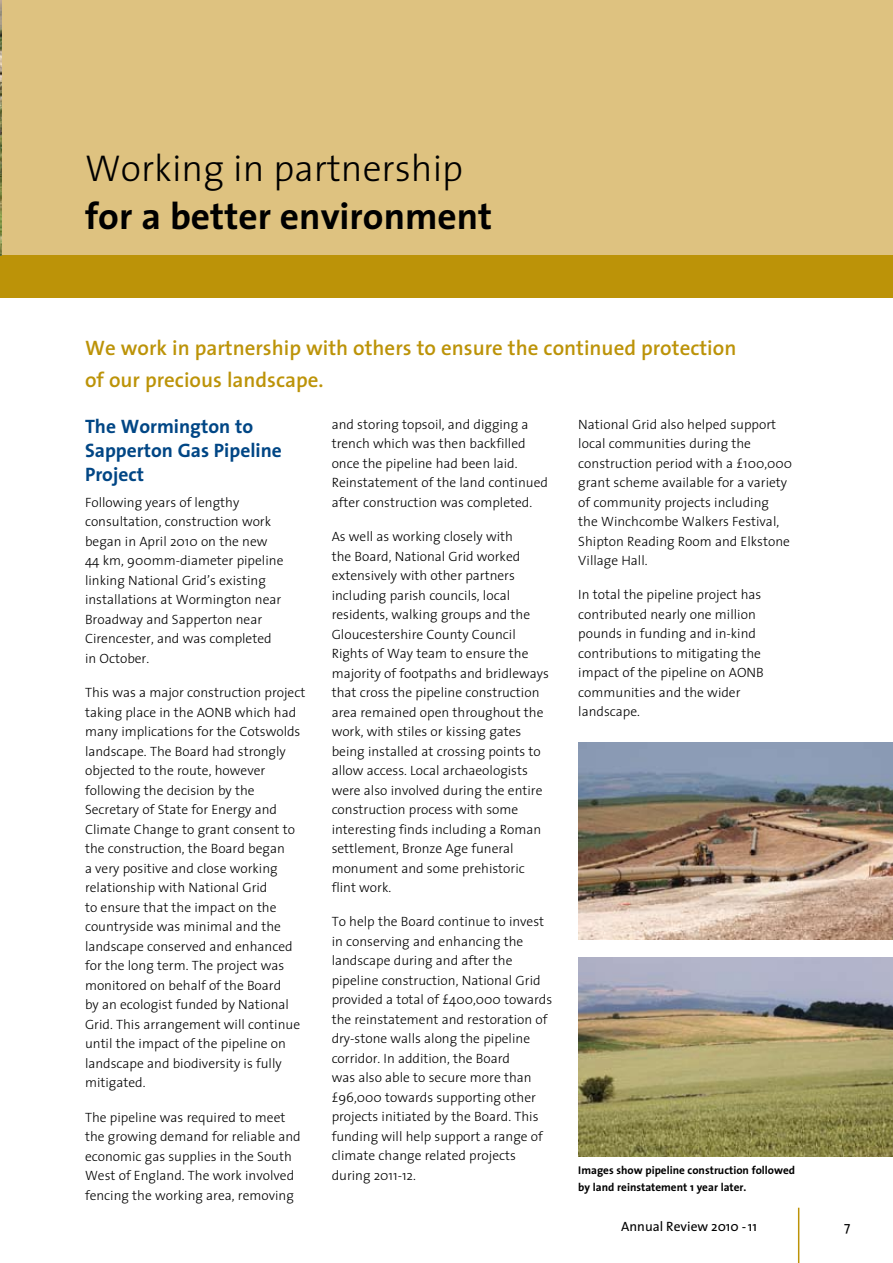
<style>
.page{position:relative;width:893px;height:1263px;background:#fff}
.page>*{position:absolute;margin:0;border:0;box-sizing:border-box;transform-origin:0 0}
.t1{font:700 37.5px "The Sans";color:#000}
.t2{font:300 37.5px "The Sans";color:#000}
.t3{font:600 21px/31.5px "The Sans";color:#bc9308}
.t4{font:700 19.5px/24px "The Sans";color:#004685}
.t5{font:300 13.5px/19.5px "The Sans";color:#000}
.t6{font:13.5px "The Sans";color:#000}
.t7{font:700 11.25px/16.5px "The Sans";color:#000}
</style>
<div class="page">
<div style="left:0;top:0;width:893px;height:298px;background:#dec280"></div>
<div style="left:0;top:255px;width:893px;height:43px;background:#bc9308"></div>
<hr style="left:798px;top:1208px;width:1px;height:55px;background:#bc9308">
<img style="left:0;top:0;width:2px;height:255px">
<img style="left:578px;top:957px;width:315px;height:199px">
<img style="left:578px;top:742px;width:315px;height:198px">
<h1 class="t2" style="left:85px;top:137px;width:380px">Working in partnership</h1>
<h1 class="t1" style="left:85px;top:185px;width:409px">for a better environment</h1>
<h2 class="t3" style="left:85px;top:332px;width:653px">We work in partnership with others to ensure the continued protection of our precious landscape.</h2>
<p class="t5" style="left:332px;top:414px;width:218px">and storing topsoil, and digging a trench which was then backfilled once the pipeline had been laid.<br>Reinstatement of the land continued after construction was completed.</p>
<p class="t5" style="left:332px;top:526px;width:219px">As well as working closely with<br>the Board, National Grid worked extensively with other partners including parish councils, local residents, walking groups and the<br>Gloucestershire County Council<br>Rights of Way team to ensure the majority of footpaths and bridleways that cross the pipeline construction area remained open throughout the work, with stiles or kissing gates being installed at crossing points to allow access. Local archaeologists were also involved during the entire construction process with some interesting finds including a Roman settlement, Bronze Age funeral monument and some prehistoric flint work.</p>
<p class="t5" style="left:332px;top:912px;width:222px">To help the Board continue to invest in conserving and enhancing the landscape during and after the pipeline construction, National Grid provided a total of £400,000 towards the reinstatement and restoration of dry-stone walls along the pipeline corridor. In addition, the Board<br>was also able to secure more than £96,000 towards supporting other projects initiated by the Board. This funding will help support a range of climate change related projects during 2011-12.</p>
<h3 class="t4" style="left:85px;top:414px;width:198px">The Wormington to<br>Sapperton Gas Pipeline<br>Project</h3>
<p class="t5" style="left:85px;top:492px;width:200px">Following years of lengthy consultation, construction work began in April 2010 on the new<br>44 km, 900mm-diameter pipeline linking National Grid’s existing installations at Wormington near<br>Broadway and Sapperton near<br>Cirencester, and was completed in October.</p>
<p class="t5" style="left:85px;top:682px;width:222px">This was a major construction project taking place in the AONB which had many implications for the Cotswolds landscape. The Board had strongly objected to the route, however following the decision by the<br>Secretary of State for Energy and<br>Climate Change to grant consent to the construction, the Board began<br>a very positive and close working relationship with National Grid<br>to ensure that the impact on the countryside was minimal and the landscape conserved and enhanced for the long term. The project was monitored on behalf of the Board<br>by an ecologist funded by National<br>Grid. This arrangement will continue until the impact of the pipeline on landscape and biodiversity is fully mitigated.</p>
<p class="t5" style="left:85px;top:1107px;width:217px">The pipeline was required to meet the growing demand for reliable and economic gas supplies in the South West of England. The work involved fencing the working area, removing</p>
<p class="t5" style="left:578px;top:414px;width:215px">National Grid also helped support local communities during the construction period with a £100,000 grant scheme available for a variety of community projects including<br>the Winchcombe Walkers Festival,<br>Shipton Reading Room and Elkstone<br>Village Hall.</p>
<p class="t5" style="left:578px;top:585px;width:187px">In total the pipeline project has contributed nearly one million pounds in funding and in-kind contributions to mitigating the impact of the pipeline on AONB communities and the wider landscape.</p>
<p class="t7" style="left:578px;top:1162px;width:218px">Images show pipeline construction followed by land reinstatement 1 year later.</p>
<p class="t6" style="left:621px;top:1215px;width:137px">Annual Review 2010 -11</p>
<p class="t6" style="left:844px;top:1215px;width:8px">7</p>
</div>
